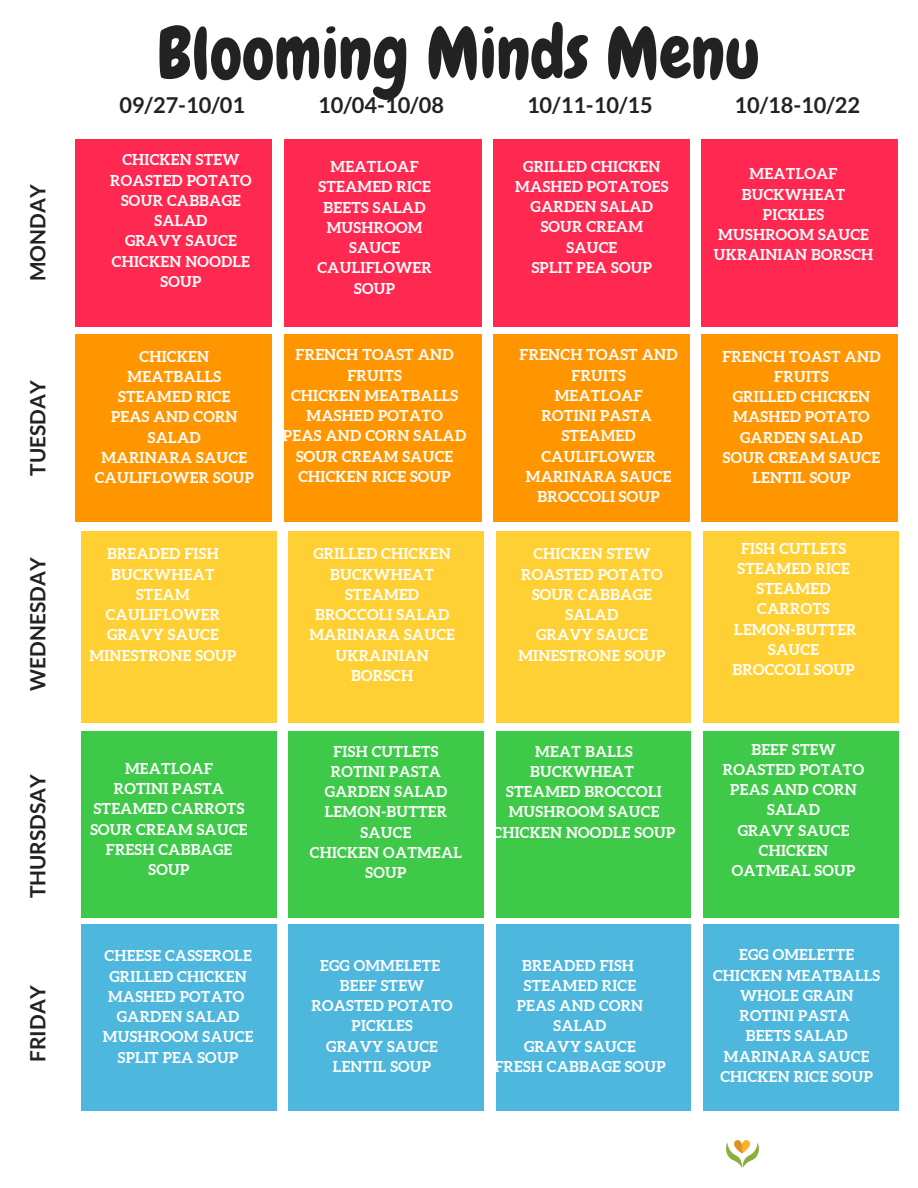
<style>
.page{position:relative;width:918px;height:1188px;background:#fff}
.page>*{position:absolute;margin:0;border:0;box-sizing:border-box;transform-origin:0 0}
.t1{font:72px "Chewy";color:#222}
.t2{font:700 21.75px "Lato";color:#222}
.t3{font:700 21px "Lato";color:#222}
.t4{font:700 15px/20.2px "Aleo";letter-spacing:.02em;color:#fff;text-align:center}
</style>
<div class="page">
<div style="left:75px;top:139px;width:197px;height:188px;background:#ff2850"></div>
<div style="left:284px;top:139px;width:198px;height:188px;background:#ff2850"></div>
<div style="left:493px;top:139px;width:197px;height:188px;background:#ff2850"></div>
<div style="left:701px;top:139px;width:197px;height:188px;background:#ff2850"></div>
<div style="left:81px;top:532px;width:195px;height:191px;background:#ffd034"></div>
<div style="left:288px;top:532px;width:195px;height:191px;background:#ffd034"></div>
<div style="left:496px;top:532px;width:194px;height:191px;background:#ffd034"></div>
<div style="left:703px;top:532px;width:196px;height:191px;background:#ffd034"></div>
<div style="left:81px;top:731px;width:195px;height:186px;background:#3ec949"></div>
<div style="left:288px;top:731px;width:195px;height:186px;background:#3ec949"></div>
<div style="left:496px;top:731px;width:194px;height:186px;background:#3ec949"></div>
<div style="left:703px;top:731px;width:196px;height:186px;background:#3ec949"></div>
<div style="left:81px;top:924px;width:195px;height:187px;background:#4db7dd"></div>
<div style="left:288px;top:924px;width:195px;height:187px;background:#4db7dd"></div>
<div style="left:496px;top:924px;width:194px;height:187px;background:#4db7dd"></div>
<div style="left:703px;top:924px;width:196px;height:187px;background:#4db7dd"></div>
<img style="left:727px;top:1141px;width:31px;height:27px">
<div style="left:75px;top:334px;width:197px;height:188px;background:#ff9600"></div>
<div style="left:284px;top:334px;width:198px;height:188px;background:#ff9600"></div>
<div style="left:493px;top:334px;width:197px;height:188px;background:#ff9600"></div>
<div style="left:701px;top:334px;width:197px;height:188px;background:#ff9600"></div>
<p class="t3" style="left:25px;top:281px;width:98px;rotate:-90deg">MONDAY</p>
<p class="t3" style="left:25px;top:476px;width:97px;rotate:-90deg">TUESDAY</p>
<p class="t3" style="left:25px;top:691px;width:135px;rotate:-90deg">WEDNESDAY</p>
<p class="t3" style="left:25px;top:898px;width:126px;rotate:-90deg">THURSDSAY</p>
<p class="t3" style="left:25px;top:1062px;width:78px;rotate:-90deg">FRIDAY</p>
<p class="t1" style="left:157px;top:8px;width:604px">Blooming Minds Menu</p>
<p class="t2" style="left:119px;top:92px;width:127px">09/27-10/01</p>
<p class="t2" style="left:318px;top:92px;width:127px">10/04-10/08</p>
<p class="t2" style="left:527px;top:92px;width:127px">10/11-10/15</p>
<p class="t2" style="left:734px;top:92px;width:127px">10/18-10/22</p>
<p class="t4" style="left:122px;top:150px;width:118px">CHICKEN STEW</p>
<p class="t4" style="left:110px;top:170px;width:143px">ROASTED POTATO</p>
<p class="t4" style="left:121px;top:190px;width:121px">SOUR CABBAGE<br>SALAD</p>
<p class="t4" style="left:125px;top:231px;width:113px">GRAVY SAUCE</p>
<p class="t4" style="left:112px;top:251px;width:139px">CHICKEN NOODLE<br>SOUP</p>
<p class="t4" style="left:128px;top:346px;width:95px">CHICKEN<br>MEATBALLS</p>
<p class="t4" style="left:118px;top:386px;width:114px">STEAMED RICE</p>
<p class="t4" style="left:111px;top:407px;width:128px">PEAS AND CORN<br>SALAD</p>
<p class="t4" style="left:102px;top:447px;width:147px">MARINARA SAUCE</p>
<p class="t4" style="left:95px;top:467px;width:161px">CAULIFLOWER SOUP</p>
<p class="t4" style="left:107px;top:544px;width:113px">BREADED FISH</p>
<p class="t4" style="left:111px;top:564px;width:105px">BUCKWHEAT</p>
<p class="t4" style="left:106px;top:584px;width:116px">STEAM<br>CAULIFLOWER</p>
<p class="t4" style="left:107px;top:625px;width:113px">GRAVY SAUCE</p>
<p class="t4" style="left:89px;top:645px;width:148px">MINESTRONE SOUP</p>
<p class="t4" style="left:125px;top:758px;width:89px">MEATLOAF</p>
<p class="t4" style="left:114px;top:778px;width:112px">ROTINI PASTA</p>
<p class="t4" style="left:94px;top:799px;width:152px">STEAMED CARROTS</p>
<p class="t4" style="left:90px;top:819px;width:159px">SOUR CREAM SAUCE</p>
<p class="t4" style="left:106px;top:839px;width:128px">FRESH CABBAGE<br>SOUP</p>
<p class="t4" style="left:105px;top:946px;width:149px">CHEESE CASSEROLE</p>
<p class="t4" style="left:110px;top:966px;width:139px">GRILLED CHICKEN</p>
<p class="t4" style="left:108px;top:986px;width:138px">MASHED POTATO</p>
<p class="t4" style="left:117px;top:1006px;width:124px">GARDEN SALAD</p>
<p class="t4" style="left:103px;top:1027px;width:152px">MUSHROOM SAUCE</p>
<p class="t4" style="left:118px;top:1047px;width:122px">SPLIT PEA SOUP</p>
<p class="t4" style="left:331px;top:156px;width:89px">MEATLOAF</p>
<p class="t4" style="left:318px;top:177px;width:114px">STEAMED RICE</p>
<p class="t4" style="left:324px;top:197px;width:103px">BEETS SALAD</p>
<p class="t4" style="left:327px;top:217px;width:97px">MUSHROOM<br>SAUCE</p>
<p class="t4" style="left:317px;top:258px;width:116px">CAULIFLOWER<br>SOUP</p>
<p class="t4" style="left:296px;top:345px;width:160px">FRENCH TOAST AND<br>FRUITS</p>
<p class="t4" style="left:291px;top:385px;width:169px">CHICKEN MEATBALLS</p>
<p class="t4" style="left:306px;top:406px;width:138px">MASHED POTATO</p>
<p class="t4" style="left:283px;top:426px;width:185px">PEAS AND CORN SALAD</p>
<p class="t4" style="left:296px;top:446px;width:159px">SOUR CREAM SAUCE</p>
<p class="t4" style="left:298px;top:466px;width:154px">CHICKEN RICE SOUP</p>
<p class="t4" style="left:314px;top:544px;width:139px">GRILLED CHICKEN</p>
<p class="t4" style="left:330px;top:564px;width:105px">BUCKWHEAT</p>
<p class="t4" style="left:315px;top:584px;width:136px">STEAMED<br>BROCCOLI SALAD</p>
<p class="t4" style="left:309px;top:625px;width:147px">MARINARA SAUCE</p>
<p class="t4" style="left:335px;top:645px;width:95px">UKRAINIAN<br>BORSCH</p>
<p class="t4" style="left:333px;top:741px;width:106px">FISH CUTLETS</p>
<p class="t4" style="left:331px;top:761px;width:112px">ROTINI PASTA</p>
<p class="t4" style="left:325px;top:782px;width:124px">GARDEN SALAD</p>
<p class="t4" style="left:325px;top:802px;width:124px">LEMON-BUTTER<br>SAUCE</p>
<p class="t4" style="left:310px;top:842px;width:154px">CHICKEN OATMEAL<br>SOUP</p>
<p class="t4" style="left:523px;top:156px;width:139px">GRILLED CHICKEN</p>
<p class="t4" style="left:515px;top:176px;width:155px">MASHED POTATOES</p>
<p class="t4" style="left:531px;top:197px;width:124px">GARDEN SALAD</p>
<p class="t4" style="left:541px;top:217px;width:104px">SOUR CREAM<br>SAUCE</p>
<p class="t4" style="left:532px;top:257px;width:122px">SPLIT PEA SOUP</p>
<p class="t4" style="left:520px;top:345px;width:160px">FRENCH TOAST AND<br>FRUITS</p>
<p class="t4" style="left:555px;top:385px;width:89px">MEATLOAF</p>
<p class="t4" style="left:542px;top:406px;width:112px">ROTINI PASTA</p>
<p class="t4" style="left:541px;top:426px;width:116px">STEAMED<br>CAULIFLOWER</p>
<p class="t4" style="left:526px;top:466px;width:147px">MARINARA SAUCE</p>
<p class="t4" style="left:538px;top:487px;width:124px">BROCCOLI SOUP</p>
<p class="t4" style="left:533px;top:544px;width:118px">CHICKEN STEW</p>
<p class="t4" style="left:521px;top:564px;width:143px">ROASTED POTATO</p>
<p class="t4" style="left:532px;top:584px;width:121px">SOUR CABBAGE<br>SALAD</p>
<p class="t4" style="left:536px;top:625px;width:113px">GRAVY SAUCE</p>
<p class="t4" style="left:518px;top:645px;width:148px">MINESTRONE SOUP</p>
<p class="t4" style="left:535px;top:741px;width:99px">MEAT BALLS</p>
<p class="t4" style="left:530px;top:761px;width:105px">BUCKWHEAT</p>
<p class="t4" style="left:506px;top:782px;width:157px">STEAMED BROCCOLI</p>
<p class="t4" style="left:509px;top:802px;width:152px">MUSHROOM SAUCE</p>
<p class="t4" style="left:493px;top:822px;width:184px">CHICKEN NOODLE SOUP</p>
<p class="t4" style="left:320px;top:955px;width:121px">EGG OMMELETE</p>
<p class="t4" style="left:340px;top:975px;width:86px">BEEF STEW</p>
<p class="t4" style="left:311px;top:995px;width:143px">ROASTED POTATO</p>
<p class="t4" style="left:352px;top:1016px;width:63px">PICKLES</p>
<p class="t4" style="left:326px;top:1036px;width:113px">GRAVY SAUCE</p>
<p class="t4" style="left:333px;top:1056px;width:100px">LENTIL SOUP</p>
<p class="t4" style="left:522px;top:955px;width:113px">BREADED FISH</p>
<p class="t4" style="left:524px;top:975px;width:114px">STEAMED RICE</p>
<p class="t4" style="left:517px;top:995px;width:128px">PEAS AND CORN<br>SALAD</p>
<p class="t4" style="left:524px;top:1036px;width:113px">GRAVY SAUCE</p>
<p class="t4" style="left:494px;top:1056px;width:173px">FRESH CABBAGE SOUP</p>
<p class="t4" style="left:750px;top:164px;width:89px">MEATLOAF</p>
<p class="t4" style="left:742px;top:184px;width:105px">BUCKWHEAT</p>
<p class="t4" style="left:763px;top:204px;width:63px">PICKLES</p>
<p class="t4" style="left:718px;top:225px;width:152px">MUSHROOM SAUCE</p>
<p class="t4" style="left:714px;top:245px;width:161px">UKRAINIAN BORSCH</p>
<p class="t4" style="left:722px;top:346px;width:160px">FRENCH TOAST AND<br>FRUITS</p>
<p class="t4" style="left:733px;top:386px;width:139px">GRILLED CHICKEN</p>
<p class="t4" style="left:733px;top:407px;width:138px">MASHED POTATO</p>
<p class="t4" style="left:740px;top:427px;width:124px">GARDEN SALAD</p>
<p class="t4" style="left:723px;top:447px;width:159px">SOUR CREAM SAUCE</p>
<p class="t4" style="left:752px;top:467px;width:100px">LENTIL SOUP</p>
<p class="t4" style="left:741px;top:538px;width:106px">FISH CUTLETS</p>
<p class="t4" style="left:737px;top:558px;width:114px">STEAMED RICE</p>
<p class="t4" style="left:757px;top:578px;width:75px;text-align:left">STEAMED<br>CARROTS</p>
<p class="t4" style="left:734px;top:619px;width:124px">LEMON-BUTTER<br>SAUCE</p>
<p class="t4" style="left:732px;top:659px;width:124px">BROCCOLI SOUP</p>
<p class="t4" style="left:751px;top:739px;width:86px">BEEF STEW</p>
<p class="t4" style="left:723px;top:759px;width:143px">ROASTED POTATO</p>
<p class="t4" style="left:730px;top:779px;width:128px">PEAS AND CORN<br>SALAD</p>
<p class="t4" style="left:738px;top:820px;width:113px">GRAVY SAUCE</p>
<p class="t4" style="left:732px;top:840px;width:125px">CHICKEN<br>OATMEAL SOUP</p>
<p class="t4" style="left:739px;top:945px;width:116px">EGG OMELETTE</p>
<p class="t4" style="left:713px;top:965px;width:169px">CHICKEN MEATBALLS</p>
<p class="t4" style="left:740px;top:985px;width:115px;text-align:left">WHOLE GRAIN<br>ROTINI PASTA</p>
<p class="t4" style="left:746px;top:1026px;width:103px">BEETS SALAD</p>
<p class="t4" style="left:724px;top:1046px;width:147px">MARINARA SAUCE</p>
<p class="t4" style="left:720px;top:1066px;width:154px">CHICKEN RICE SOUP</p>
</div>
